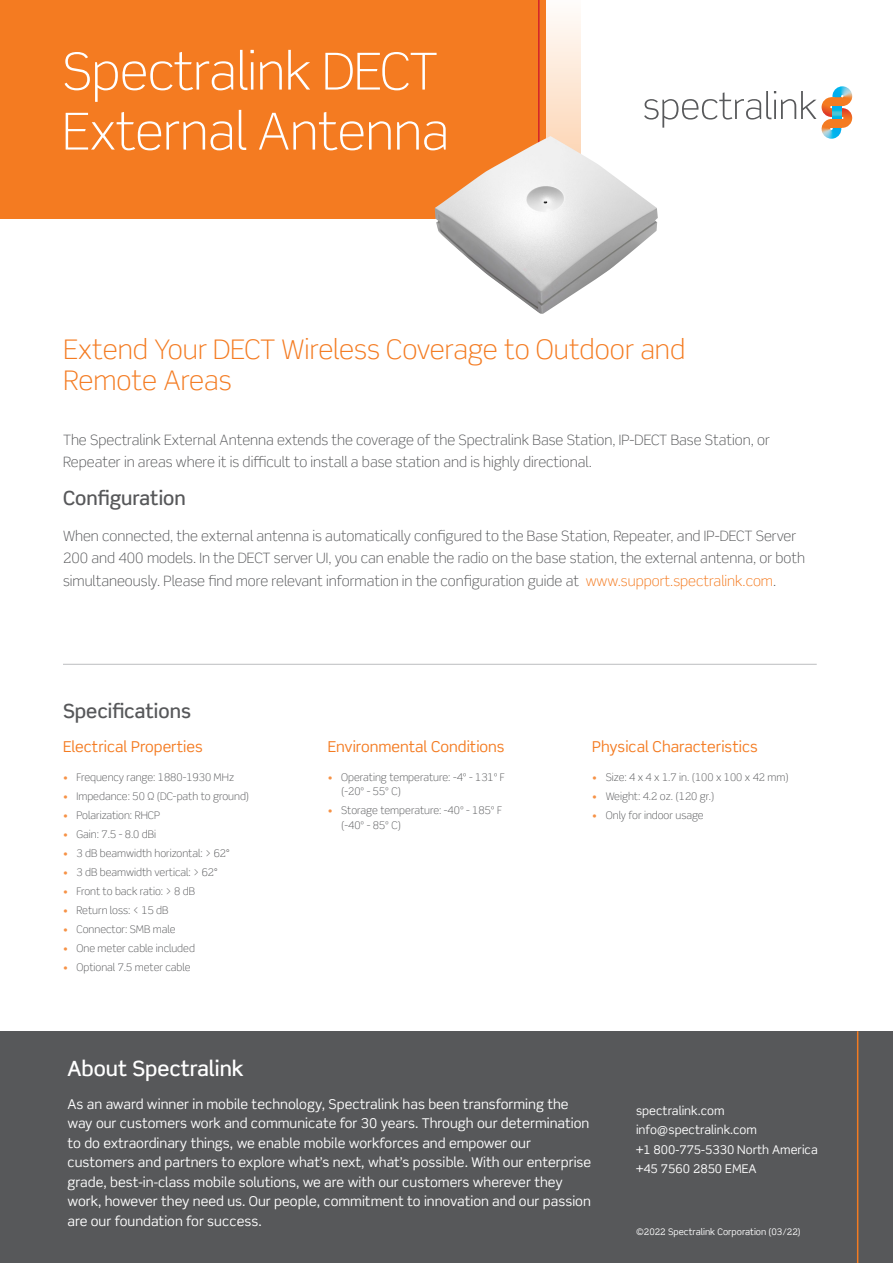
<style>
.page{position:relative;width:893px;height:1263px;background:#fff}
.page>*{position:absolute;margin:0;border:0;box-sizing:border-box;transform-origin:0 0}
.t1{font:300 51px/60px "Scene Std";letter-spacing:-.01em;color:#fff}
.t2{font:300 27px/31.5px "Scene Std";color:#f47b21}
.t3{font:500 21px "Scene Std";color:#fff}
.t4{font:500 19.5px "Scene Std";color:#57585a}
.t5{font:15px "Scene Std";color:#f47b21}
.Body{font:300 14.25px/22.5px "Scene Std";color:#57585a}
.t6{font:13.5px/19.5px "Scene Std";color:#fff}
.t7{font:12px/19.5px "Scene Std";color:#fff}
.t8{font:300 10.5px/14.7px "Scene Std";color:#57585a}
.t9{font:9px "Scene Std";color:#fff}
.s1{color:#f47b21}
.s2{color:#f69246}
</style>
<div class="page">
<div style="left:0;top:1031px;width:893px;height:232px;background:#57585a"></div>
<hr style="left:857px;top:1031px;width:1px;height:232px;background:#f47b21">
<div style="left:0;top:0;width:546px;height:219px;background:#f47b21"></div>
<svg style="left:546px;top:15px;width:34px;height:121px;background:#fde9d9"></svg>
<hr style="left:538px;top:0;width:2px;height:219px;background:#d1232a">
<img style="left:821px;top:126px;width:21px;height:13px">
<img style="left:832px;top:86px;width:20px;height:9px">
<svg style="left:822px;top:95px;width:30px;height:35px"></svg>
<svg style="left:644px;top:91px;width:172px;height:37px"></svg>
<hr style="left:63px;top:664px;width:754px;height:1px;background:#bcbdc0">
<img style="left:434px;top:136px;width:224px;height:178px">
<h1 class="t1" style="left:62px;top:42px;width:388px">Spectralink DECT<br>External Antenna</h1>
<h2 class="t2" style="left:64px;top:333px;width:623px">Extend Your DECT Wireless Coverage to Outdoor and<br>Remote Areas</h2>
<p class="Body" style="left:63px;top:429px;width:708px">The Spectralink External Antenna extends the coverage of the Spectralink Base Station, IP-DECT Base Station, or<br>Repeater in areas where it is difficult to install a base station and is highly directional.</p>
<h3 class="t4" style="left:63px;top:486px;width:124px">Configuration</h3>
<p class="Body" style="left:63px;top:525px;width:744px">When connected, the external antenna is automatically configured to the Base Station, Repeater, and IP-DECT Server<br>200 and 400 models. In the DECT server UI, you can enable the radio on the base station, the external antenna, or both simultaneously. Please find more relevant information in the configuration guide at <span class="s1">www.support.spectralink.com</span>.</p>
<h3 class="t4" style="left:63px;top:699px;width:130px">Specifications</h3>
<h4 class="t5" style="left:63px;top:738px;width:141px">Electrical Properties</h4>
<p class="t8" style="left:63px;top:769px;width:173px"><span class="s2">•</span> Frequency range: 1880-1930 MHz</p>
<p class="t8" style="left:63px;top:788px;width:188px"><span class="s2">•</span> Impedance: 50 Ω (DC-path to ground)</p>
<p class="t8" style="left:63px;top:808px;width:99px"><span class="s2">•</span> Polarization: RHCP</p>
<p class="t8" style="left:63px;top:827px;width:95px"><span class="s2">•</span> Gain: 7.5 - 8.0 dBi</p>
<p class="t8" style="left:63px;top:846px;width:168px"><span class="s2">•</span> 3 dB beamwidth horizontal: &gt; 62°</p>
<p class="t8" style="left:63px;top:865px;width:156px"><span class="s2">•</span> 3 dB beamwidth vertical: &gt; 62°</p>
<p class="t8" style="left:63px;top:884px;width:134px"><span class="s2">•</span> Front to back ratio: &gt; 8 dB</p>
<p class="t8" style="left:63px;top:903px;width:107px"><span class="s2">•</span> Return loss: &lt; 15 dB</p>
<p class="t8" style="left:63px;top:922px;width:114px"><span class="s2">•</span> Connector: SMB male</p>
<p class="t8" style="left:63px;top:941px;width:133px"><span class="s2">•</span> One meter cable included</p>
<p class="t8" style="left:63px;top:960px;width:129px"><span class="s2">•</span> Optional 7.5 meter cable</p>
<h4 class="t5" style="left:328px;top:738px;width:179px">Environmental Conditions</h4>
<p class="t8" style="left:341px;top:769px;width:165px;text-indent:-14px"><span class="s2">•</span> Operating temperature: -4º - 131º F (-20º - 55º C)</p>
<p class="t8" style="left:341px;top:803px;width:162px;text-indent:-14px"><span class="s2">•</span> Storage temperature: -40º - 185º F (-40º - 85º C)</p>
<h4 class="t5" style="left:592px;top:738px;width:167px">Physical Characteristics</h4>
<p class="t8" style="left:592px;top:769px;width:198px"><span class="s2">•</span> Size: 4 x 4 x 1.7 in. (100 x 100 x 42 mm)</p>
<p class="t8" style="left:592px;top:788px;width:124px"><span class="s2">•</span> Weight: 4.2 oz. (120 gr.)</p>
<p class="t8" style="left:592px;top:808px;width:113px"><span class="s2">•</span> Only for indoor usage</p>
<h3 class="t3" style="left:68px;top:1055px;width:178px">About Spectralink</h3>
<p class="t6" style="left:68px;top:1094px;width:525px">As an award winner in mobile technology, Spectralink has been transforming the way our customers work and communicate for 30 years. Through our determination to do extraordinary things, we enable mobile workforces and empower our customers and partners to explore what’s next, what’s possible. With our enterprise grade, best-in-class mobile solutions, we are with our customers wherever they work, however they need us. Our people, commitment to innovation and our passion are our foundation for success.</p>
<p class="t7" style="left:636px;top:1100px;width:183px">spectralink.com info@spectralink.com<br>+1 800-775-5330 North America +45 7560 2850 EMEA</p>
<p class="t9" style="left:636px;top:1226px;width:166px">©2022 Spectralink Corporation (03/22)</p>
</div>
